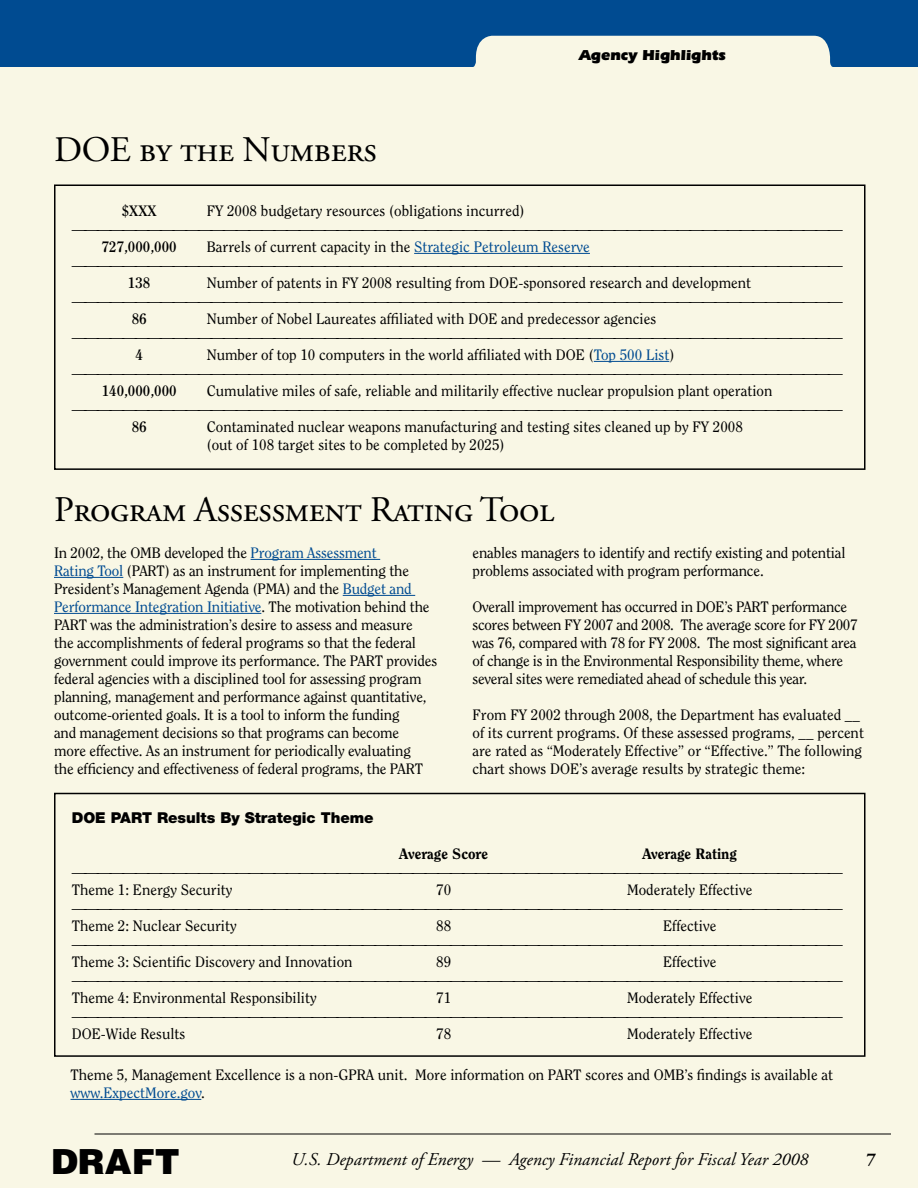
<style>
.page{position:relative;width:918px;height:1188px;background:#fff}
.page>*{position:absolute;margin:0;border:0;box-sizing:border-box;transform-origin:0 0}
.t1{font:36px "Adobe Garamond Pro";letter-spacing:-.01em;color:#000}
.t2{font:900 34.65px "Helvetica";color:#000}
.t3{font:italic 18px "Adobe Garamond Pro";color:#000}
.t4{font:15px/18px "Clearface";letter-spacing:-.01em;color:#000}
.t5{font:700 15px "Clearface";color:#000}
.t6{font:900 15px "Helvetica Neue";color:#000}
.t7{font:800 15px "Clearface";color:#000}
.t8{font:900 15px "Eras IT Cby BT";color:#000}
.s1{color:#004b91}
</style>
<div class="page">
<div style="left:0;top:68px;width:918px;height:1120px;background:#f9f7e5"></div>
<hr style="left:94px;top:1134px;width:797px;height:1px;background:#000">
<div style="left:0;top:0;width:918px;height:68px;background:#004b91"></div>
<div style="left:471px;top:36px;width:364px;height:32px;background:#f9f7e5"></div>
<div style="left:447px;top:68px;width:417px;height:52px;background:#f9f7e5"></div>
<hr style="left:251px;top:559px;width:129px;height:1px;background:#004b91">
<hr style="left:54px;top:577px;width:69px;height:1px;background:#004b91">
<hr style="left:343px;top:595px;width:72px;height:1px;background:#004b91">
<hr style="left:54px;top:613px;width:207px;height:1px;background:#004b91">
<div style="left:54px;top:793px;width:812px;height:264px;border:2px solid #000"></div>
<hr style="left:70px;top:1099px;width:131px;height:1px;background:#004b91">
<hr style="left:414px;top:253px;width:176px;height:1px;background:#004b91">
<hr style="left:594px;top:361px;width:75px;height:1px;background:#004b91">
<div style="left:54px;top:184px;width:812px;height:286px;border:2px solid #000"></div>
<h1 class="t1" style="left:54px;top:128px;width:325px">DOE by the Numbers</h1>
<p class="t8" style="left:579px;top:45px;width:149px">Agency Highlights</p>
<p class="t5" style="left:122px;top:202px;width:36px">$XXX</p>
<p class="t4" style="left:72px;top:202px;width:773px;text-indent:135px">FY 2008 budgetary resources (obligations incurred) —————————————————————————————————————————————————————————————</p>
<p class="t5" style="left:102px;top:238px;width:76px">727,000,000</p>
<p class="t4" style="left:72px;top:238px;width:773px;text-indent:135px">Barrels of current capacity in the <span class="s1">Strategic Petroleum Reserve </span>—————————————————————————————————————————————————————————————</p>
<p class="t5" style="left:128px;top:274px;width:24px">138</p>
<p class="t4" style="left:72px;top:274px;width:773px;text-indent:135px">Number of patents in FY 2008 resulting from DOE-sponsored research and development —————————————————————————————————————————————————————————————</p>
<p class="t5" style="left:132px;top:310px;width:16px">86</p>
<p class="t4" style="left:72px;top:310px;width:773px;text-indent:135px">Number of Nobel Laureates affiliated with DOE and predecessor agencies —————————————————————————————————————————————————————————————</p>
<p class="t5" style="left:135px;top:346px;width:9px">4</p>
<p class="t4" style="left:72px;top:346px;width:773px;text-indent:135px">Number of top 10 computers in the world affiliated with DOE (<span class="s1">Top 500 List</span>) —————————————————————————————————————————————————————————————</p>
<p class="t5" style="left:102px;top:382px;width:76px">140,000,000</p>
<p class="t4" style="left:72px;top:382px;width:773px;text-indent:135px">Cumulative miles of safe, reliable and militarily effective nuclear propulsion plant operation —————————————————————————————————————————————————————————————</p>
<p class="t5" style="left:132px;top:418px;width:16px">86</p>
<p class="t4" style="left:207px;top:418px;width:538px">Contaminated nuclear weapons manufacturing and testing sites cleaned up by FY 2008 (out of 108 target sites to be completed by 2025)</p>
<h1 class="t1" style="left:54px;top:488px;width:502px">Program Assessment Rating Tool</h1>
<p class="t4" style="left:54px;top:544px;width:385px">In 2002, the OMB developed the <span class="s1">Program Assessment<br>Rating Tool</span> (PART) as an instrument for implementing the President’s Management Agenda (PMA) and the <span class="s1">Budget and Performance Integration Initiative</span>. The motivation behind the PART was the administration’s desire to assess and measure<br>the accomplishments of federal programs so that the federal government could improve its performance. The PART provides federal agencies with a disciplined tool for assessing program planning, management and performance against quantitative, outcome-oriented goals. It is a tool to inform the funding<br>and management decisions so that programs can become<br>more effective. As an instrument for periodically evaluating<br>the efficiency and effectiveness of federal programs, the PART</p>
<p class="t4" style="left:472px;top:544px;width:375px">enables managers to identify and rectify existing and potential problems associated with program performance.</p>
<p class="t4" style="left:472px;top:598px;width:387px">Overall improvement has occurred in DOE’s PART performance scores between FY 2007 and 2008. The average score for FY 2007 was 76, compared with 78 for FY 2008. The most significant area of change is in the Environmental Responsibility theme, where several sites were remediated ahead of schedule this year.</p>
<p class="t4" style="left:472px;top:706px;width:393px">From FY 2002 through 2008, the Department has evaluated __ of its current programs. Of these assessed programs, __ percent are rated as “Moderately Effective” or “Effective.” The following chart shows DOE’s average results by strategic theme:</p>
<p class="t6" style="left:72px;top:808px;width:304px">DOE PART Results By Strategic Theme</p>
<p class="t7" style="left:399px;top:844px;width:90px">Average Score</p>
<p class="t7" style="left:642px;top:844px;width:96px">Average Rating</p>
<p class="t4" style="left:72px;top:862px;width:773px">—————————————————————————————————————————————————————————————<br>Theme 1: Energy Security</p>
<p class="t4" style="left:72px;top:880px;width:773px;text-indent:555px">Moderately Effective —————————————————————————————————————————————————————————————<br>Theme 2: Nuclear Security</p>
<p class="t4" style="left:436px;top:880px;width:16px">70</p>
<p class="t4" style="left:72px;top:916px;width:773px;text-indent:591px">Effective —————————————————————————————————————————————————————————————<br>Theme 3: Scientific Discovery and Innovation</p>
<p class="t4" style="left:436px;top:916px;width:16px">88</p>
<p class="t4" style="left:72px;top:952px;width:773px;text-indent:591px">Effective —————————————————————————————————————————————————————————————<br>Theme 4: Environmental Responsibility</p>
<p class="t4" style="left:436px;top:952px;width:16px">89</p>
<p class="t4" style="left:72px;top:988px;width:773px;text-indent:555px">Moderately Effective —————————————————————————————————————————————————————————————<br>DOE-Wide Results</p>
<p class="t4" style="left:436px;top:988px;width:16px">71</p>
<p class="t4" style="left:436px;top:1024px;width:16px">78</p>
<p class="t4" style="left:627px;top:1024px;width:127px">Moderately Effective</p>
<p class="t4" style="left:70px;top:1066px;width:764px">Theme 5, Management Excellence is a non-GPRA unit. More information on PART scores and OMB’s findings is available at <span class="s1">www.ExpectMore.gov</span>.</p>
<h2 class="t2" style="left:51px;top:1139px;width:130px">DRAFT</h2>
<p class="t3" style="left:291px;top:1148px;width:519px">U.S. Department of Energy — Agency Financial Report for Fiscal Year 2008</p>
</div>
